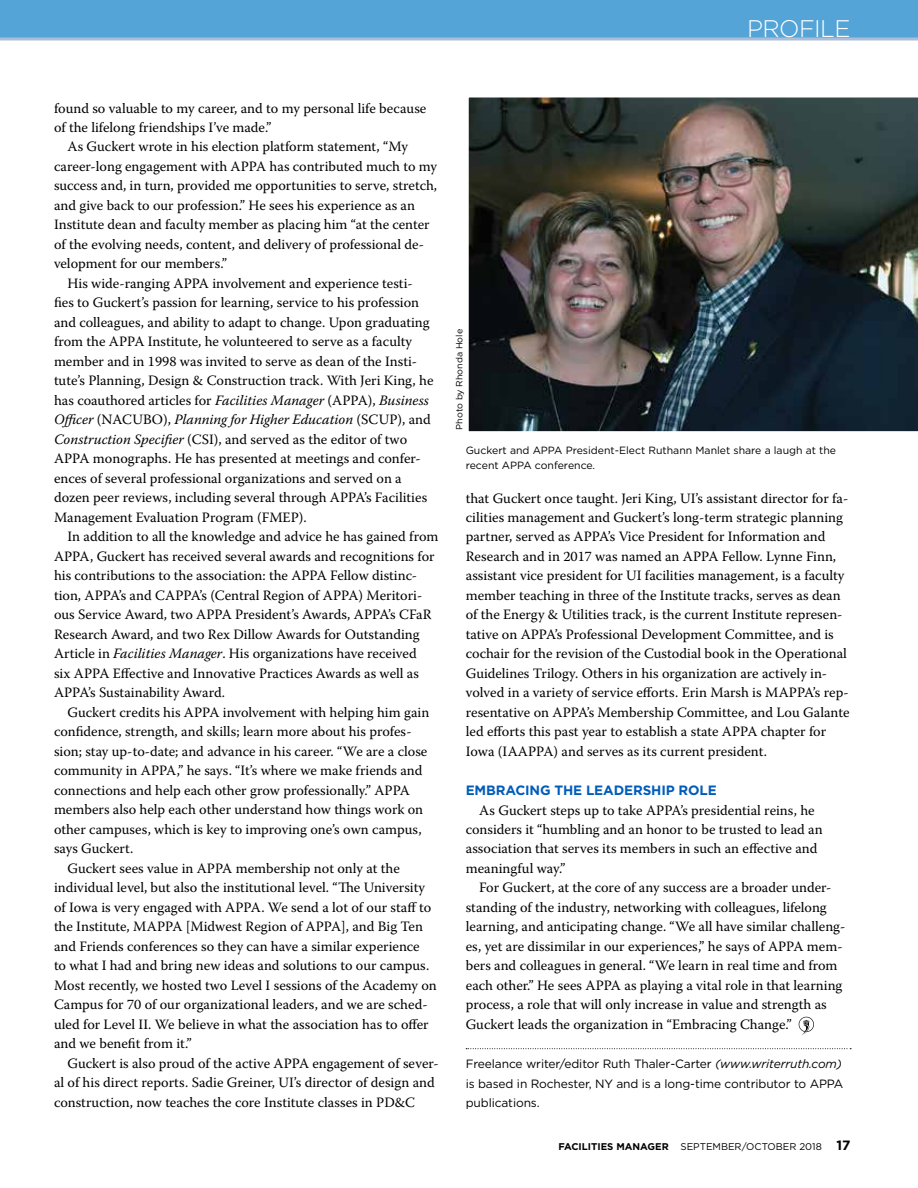
<style>
.page{position:relative;width:918px;height:1188px;background:#fff}
.page>*{position:absolute;margin:0;border:0;box-sizing:border-box;transform-origin:0 0}
.t1{font:300 24px "Gotham";letter-spacing:-.025em;color:#fff}
.t2{font:14.25px/19.5px "Warnock Pro";color:#000}
.t3{font:italic 14.25px "Warnock Pro";color:#000}
.t4{font:700 13.5px "Gotham";letter-spacing:-.01em;color:#005cb9}
.t5{font:12px/19.5px "Gotham";letter-spacing:-.01em;color:#000;text-align:justify}
.t6{font:10.5px/15px "Gotham";color:#000}
.t7{font:9.75px "Gotham";color:#000}
.t8{font:9px "Gotham";color:#000}
.s1{font-style:italic}
.s2{font-style:normal}
.s3{font-weight:700}
.s4{font-weight:700;font-size:13.5px}
</style>
<div class="page">
<svg style="left:466px;top:1048px;width:385px;height:1px"></svg>
<svg style="left:799px;top:1017px;width:15px;height:18px"></svg>
<svg style="left:0;top:0;width:918px;height:40px;background:#59a5d8"></svg>
<img style="left:468px;top:97px;width:450px;height:335px">
<h1 class="t1" style="left:747px;top:13px;width:105px">PROFILE</h1>
<p class="t2" style="left:54px;top:98px;width:374px">found so valuable to my career, and to my personal life because of the lifelong friendships I’ve made.”</p>
<p class="t2" style="left:67px;top:137px;width:342px">As Guckert wrote in his election platform statement, “My</p>
<p class="t2" style="left:54px;top:156px;width:385px">career-long engagement with APPA has contributed much to my</p>
<p class="t2" style="left:54px;top:176px;width:385px">success and, in turn, provided me opportunities to serve, stretch,</p>
<p class="t2" style="left:54px;top:195px;width:362px">and give back to our profession.” He sees his experience as an</p>
<p class="t2" style="left:54px;top:215px;width:377px">Institute dean and faculty member as placing him “at the center</p>
<p class="t2" style="left:54px;top:234px;width:371px">of the evolving needs, content, and delivery of professional de-</p>
<p class="t2" style="left:54px;top:254px;width:174px">velopment for our members.”</p>
<p class="t2" style="left:67px;top:273px;width:347px">His wide-ranging APPA involvement and experience testi-</p>
<p class="t2" style="left:54px;top:293px;width:367px">fies to Guckert’s passion for learning, service to his profession</p>
<p class="t2" style="left:54px;top:312px;width:377px">and colleagues, and ability to adapt to change. Upon graduating</p>
<p class="t2" style="left:54px;top:332px;width:360px">from the APPA Institute, he volunteered to serve as a faculty</p>
<p class="t2" style="left:54px;top:351px;width:365px">member and in 1998 was invited to serve as dean of the Insti-</p>
<p class="t2" style="left:54px;top:371px;width:381px">tute’s Planning, Design &amp; Construction track. With Jeri King, he</p>
<p class="t2" style="left:54px;top:390px;width:376px">has coauthored articles for <span class="s1">Facilities Manager</span> (APPA), <span class="s1">Business</span></p>
<p class="t3" style="left:54px;top:411px;width:378px">Officer <span class="s2">(NACUBO),</span> Planning for Higher Education <span class="s2">(SCUP), and</span></p>
<p class="t2" style="left:54px;top:429px;width:355px"><span class="s1">Construction Specifier</span> (CSI), and served as the editor of two</p>
<p class="t2" style="left:54px;top:449px;width:368px">APPA monographs. He has presented at meetings and confer-</p>
<p class="t2" style="left:54px;top:468px;width:349px">ences of several professional organizations and served on a</p>
<p class="t2" style="left:54px;top:488px;width:375px">dozen peer reviews, including several through APPA’s Facilities</p>
<p class="t2" style="left:54px;top:507px;width:254px">Management Evaluation Program (FMEP).</p>
<p class="t2" style="left:67px;top:527px;width:373px">In addition to all the knowledge and advice he has gained from</p>
<p class="t2" style="left:54px;top:546px;width:382px">APPA, Guckert has received several awards and recognitions for</p>
<p class="t2" style="left:54px;top:566px;width:365px">his contributions to the association: the APPA Fellow distinc-</p>
<p class="t2" style="left:54px;top:585px;width:370px">tion, APPA’s and CAPPA’s (Central Region of APPA) Meritori-</p>
<p class="t2" style="left:54px;top:605px;width:379px">ous Service Award, two APPA President’s Awards, APPA’s CFaR</p>
<p class="t2" style="left:54px;top:624px;width:367px">Research Award, and two Rex Dillow Awards for Outstanding</p>
<p class="t2" style="left:54px;top:644px;width:364px">Article in <span class="s1">Facilities Manager</span>. His organizations have received</p>
<p class="t2" style="left:54px;top:663px;width:367px">six APPA Effective and Innovative Practices Awards as well as</p>
<p class="t2" style="left:54px;top:683px;width:172px">APPA’s Sustainability Award.</p>
<p class="t2" style="left:67px;top:702px;width:363px">Guckert credits his APPA involvement with helping him gain</p>
<p class="t2" style="left:54px;top:722px;width:359px">confidence, strength, and skills; learn more about his profes-</p>
<p class="t2" style="left:54px;top:741px;width:375px">sion; stay up-to-date; and advance in his career. “We are a close</p>
<p class="t2" style="left:54px;top:761px;width:370px">community in APPA,” he says. “It’s where we make friends and</p>
<p class="t2" style="left:54px;top:780px;width:358px">connections and help each other grow professionally.” APPA</p>
<p class="t2" style="left:54px;top:800px;width:371px">members also help each other understand how things work on</p>
<p class="t2" style="left:54px;top:819px;width:369px">other campuses, which is key to improving one’s own campus,</p>
<p class="t2" style="left:54px;top:839px;width:81px">says Guckert.</p>
<p class="t2" style="left:67px;top:858px;width:334px">Guckert sees value in APPA membership not only at the</p>
<p class="t2" style="left:54px;top:878px;width:372px">individual level, but also the institutional level. “The University</p>
<p class="t2" style="left:54px;top:897px;width:379px">of Iowa is very engaged with APPA. We send a lot of our staff to</p>
<p class="t2" style="left:54px;top:917px;width:371px">the Institute, MAPPA [Midwest Region of APPA], and Big Ten</p>
<p class="t2" style="left:54px;top:936px;width:367px">and Friends conferences so they can have a similar experience</p>
<p class="t2" style="left:54px;top:956px;width:377px">to what I had and bring new ideas and solutions to our campus.</p>
<p class="t2" style="left:54px;top:975px;width:384px">Most recently, we hosted two Level I sessions of the Academy on</p>
<p class="t2" style="left:54px;top:995px;width:375px">Campus for 70 of our organizational leaders, and we are sched-</p>
<p class="t2" style="left:54px;top:1014px;width:376px">uled for Level II. We believe in what the association has to offer</p>
<p class="t2" style="left:54px;top:1034px;width:139px">and we benefit from it.”</p>
<p class="t2" style="left:67px;top:1053px;width:373px">Guckert is also proud of the active APPA engagement of sever-</p>
<p class="t2" style="left:54px;top:1073px;width:382px">al of his direct reports. Sadie Greiner, UI’s director of design and</p>
<p class="t2" style="left:54px;top:1092px;width:363px">construction, now teaches the core Institute classes in PD&amp;C</p>
<p class="t8" style="left:454px;top:430px;width:102px;rotate:-90deg">Photo by Rhonda Hole</p>
<p class="t6" style="left:466px;top:442px;width:372px">Guckert and APPA President-Elect Ruthann Manlet share a laugh at the recent APPA conference.</p>
<p class="t2" style="left:466px;top:488px;width:385px">that Guckert once taught. Jeri King, UI’s assistant director for fa&shy;cilities management and Guckert’s long-term strategic planning partner, served as APPA’s Vice President for Information and Research and in 2017 was named an APPA Fellow. Lynne Finn, assistant vice president for UI facilities management, is a faculty member teaching in three of the Institute tracks, serves as dean of the Energy &amp; Utilities track, is the current Institute represen&shy;tative on APPA’s Professional Development Committee, and is cochair for the revision of the Custodial book in the Operational Guidelines Trilogy. Others in his organization are actively in&shy;volved in a variety of service efforts. Erin Marsh is MAPPA’s rep&shy;resentative on APPA’s Membership Committee, and Lou Galante led efforts this past year to establish a state APPA chapter for Iowa (IAAPPA) and serves as its current president.</p>
<p class="t4" style="left:466px;top:782px;width:253px">EMBRACING THE LEADERSHIP ROLE</p>
<p class="t2" style="left:466px;top:800px;width:358px;text-indent:13px">As Guckert steps up to take APPA’s presidential reins, he considers it “humbling and an honor to be trusted to lead an association that serves its members in such an effective and meaningful way.”</p>
<p class="t2" style="left:466px;top:878px;width:381px;text-indent:14px">For Guckert, at the core of any success are a broader under&shy;standing of the industry, networking with colleagues, lifelong learning, and anticipating change. “We all have similar challeng&shy;es, yet are dissimilar in our experiences,” he says of APPA mem&shy;bers and colleagues in general. “We learn in real time and from each other.” He sees APPA as playing a vital role in that learning process, a role that will only increase in value and strength as Guckert leads the organization in “Embracing Change.”</p>
<p class="t5" style="left:466px;top:1054px;width:379px">Freelance writer/editor Ruth Thaler-Carter <span class="s1">(www.writerruth.com) </span>is based in Rochester, NY and is a long-time contributor to APPA publications.</p>
<p class="t7" style="left:558px;top:1140px;width:294px"><span class="s3">FACILITIES MANAGER</span> SEPTEMBER/OCTOBER 2018 <span class="s4">17</span></p>
</div>
